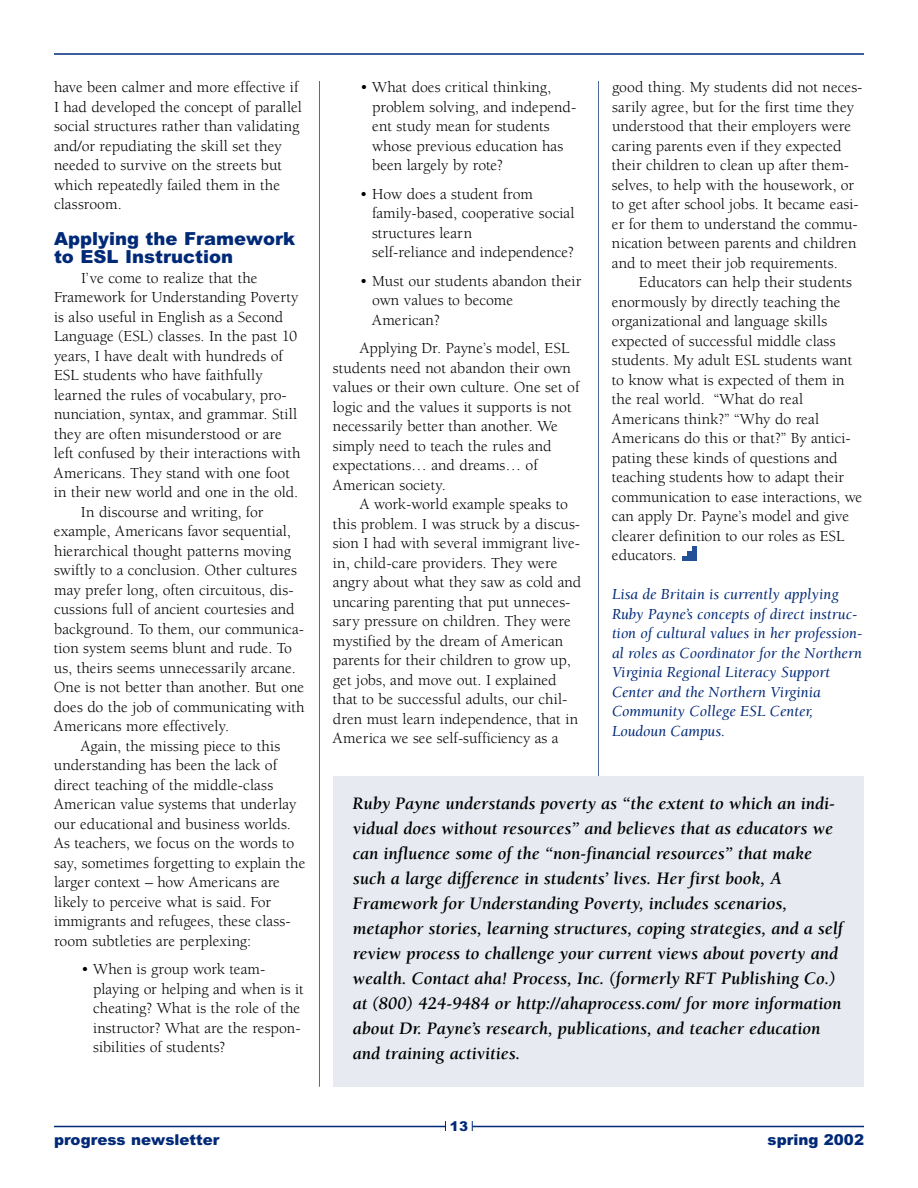
<style>
.page{position:relative;width:918px;height:1188px;background:#fff}
.page>*{position:absolute;margin:0;border:0;box-sizing:border-box;transform-origin:0 0}
.t1{font:italic 700 18px/25px "Berkeley";color:#000}
.t2{font:900 18px/18px "Arial";color:#002977}
.t3{font:15.75px/19.5px "Berkeley";color:#000}
.t4{font:italic 15.75px/19.5px "Berkeley";color:#002977}
.t5{font:900 15px "Arial";color:#002977}
.t6{font:900 13.5px "Arial";color:#002977}
</style>
<div class="page">
<hr style="left:598px;top:81px;width:1px;height:1006px;background:#4d6a9f">
<div style="left:333px;top:776px;width:531px;height:311px;background:#e7ebf1"></div>
<svg style="left:683px;top:546px;width:14px;height:15px"></svg>
<hr style="left:319px;top:81px;width:1px;height:1006px;background:#4d6a9f">
<hr style="left:54px;top:1126px;width:391px;height:1px;background:#002977">
<hr style="left:54px;top:53px;width:810px;height:2px;background:#002977">
<hr style="left:472px;top:1126px;width:392px;height:1px;background:#002977">
<p class="t3" style="left:54px;top:79px;width:249px">have been calmer and more effective if I had developed the concept of parallel social structures rather than validating and/or repudiating the skill set they needed to survive on the streets but which repeatedly failed them in the classroom.</p>
<p class="t2" style="left:54px;top:232px;width:243px">Applying the Framework to ESL Instruction</p>
<p class="t3" style="left:81px;top:269px;width:178px">I’ve come to realize that the</p>
<p class="t3" style="left:54px;top:289px;width:246px">Framework for Understanding Poverty</p>
<p class="t3" style="left:54px;top:308px;width:231px">is also useful in English as a Second</p>
<p class="t3" style="left:54px;top:328px;width:245px">Language (ESL) classes. In the past 10</p>
<p class="t3" style="left:54px;top:347px;width:230px">years, I have dealt with hundreds of</p>
<p class="t3" style="left:54px;top:367px;width:210px">ESL students who have faithfully</p>
<p class="t3" style="left:54px;top:386px;width:234px">learned the rules of vocabulary, pro-</p>
<p class="t3" style="left:54px;top:406px;width:245px">nunciation, syntax, and grammar. Still</p>
<p class="t3" style="left:54px;top:425px;width:229px">they are often misunderstood or are</p>
<p class="t3" style="left:54px;top:445px;width:248px">left confused by their interactions with</p>
<p class="t3" style="left:54px;top:464px;width:238px">Americans. They stand with one foot</p>
<p class="t3" style="left:54px;top:484px;width:246px">in their new world and one in the old.</p>
<p class="t3" style="left:81px;top:503px;width:184px">In discourse and writing, for</p>
<p class="t3" style="left:54px;top:523px;width:239px">example, Americans favor sequential,</p>
<p class="t3" style="left:54px;top:542px;width:239px">hierarchical thought patterns moving</p>
<p class="t3" style="left:54px;top:562px;width:244px">swiftly to a conclusion. Other cultures</p>
<p class="t3" style="left:54px;top:581px;width:241px">may prefer long, often circuitous, dis-</p>
<p class="t3" style="left:54px;top:601px;width:242px">cussions full of ancient courtesies and</p>
<p class="t3" style="left:54px;top:620px;width:252px">background. To them, our communica-</p>
<p class="t3" style="left:54px;top:640px;width:240px">tion system seems blunt and rude. To</p>
<p class="t3" style="left:54px;top:659px;width:243px">us, theirs seems unnecessarily arcane.</p>
<p class="t3" style="left:54px;top:679px;width:252px">One is not better than another. But one</p>
<p class="t3" style="left:54px;top:698px;width:252px">does do the job of communicating with</p>
<p class="t3" style="left:54px;top:718px;width:177px">Americans more effectively.</p>
<p class="t3" style="left:81px;top:737px;width:201px">Again, the missing piece to this</p>
<p class="t3" style="left:54px;top:757px;width:225px">understanding has been the lack of</p>
<p class="t3" style="left:54px;top:776px;width:221px">direct teaching of the middle-class</p>
<p class="t3" style="left:54px;top:796px;width:244px">American value systems that underlay</p>
<p class="t3" style="left:54px;top:815px;width:239px">our educational and business worlds.</p>
<p class="t3" style="left:54px;top:835px;width:242px">As teachers, we focus on the words to</p>
<p class="t3" style="left:54px;top:854px;width:253px">say, sometimes forgetting to explain the</p>
<p class="t3" style="left:54px;top:874px;width:228px">larger context – how Americans are</p>
<p class="t3" style="left:54px;top:893px;width:219px">likely to perceive what is said. For</p>
<p class="t3" style="left:54px;top:913px;width:238px">immigrants and refugees, these class-</p>
<p class="t3" style="left:54px;top:932px;width:199px">room subtleties are perplexing:</p>
<p class="t3" style="left:93px;top:961px;width:212px;text-indent:-12px">• When is group work team&shy;playing or helping and when is it cheating? What is the role of the instructor? What are the respon&shy;sibilities of students?</p>
<p class="t3" style="left:372px;top:79px;width:206px;text-indent:-12px">• What does critical thinking, problem solving, and independ&shy;ent study mean for students whose previous education has been largely by rote?</p>
<p class="t3" style="left:372px;top:185px;width:204px;text-indent:-12px">• How does a student from family-based, cooperative social structures learn<br>self-reliance and independence?</p>
<p class="t3" style="left:372px;top:272px;width:211px;text-indent:-12px">• Must our students abandon their own values to become<br>American?</p>
<p class="t3" style="left:333px;top:340px;width:248px;text-indent:27px">Applying Dr. Payne’s model, ESL students need not abandon their own values or their own culture. One set of logic and the values it supports is not necessarily better than another. We simply need to teach the rules and expectations… and dreams… of<br>American society.</p>
<p class="t3" style="left:333px;top:496px;width:250px;text-indent:27px">A work-world example speaks to this problem. I was struck by a discus&shy;sion I had with several immigrant live&shy;in, child-care providers. They were angry about what they saw as cold and uncaring parenting that put unneces&shy;sary pressure on children. They were mystified by the dream of American parents for their children to grow up, get jobs, and move out. I explained that to be successful adults, our chil&shy;dren must learn independence, that in America we see self-sufficiency as a</p>
<p class="t3" style="left:612px;top:79px;width:252px">good thing. My students did not neces&shy;sarily agree, but for the first time they understood that their employers were caring parents even if they expected their children to clean up after them&shy;selves, to help with the housework, or to get after school jobs. It became easi&shy;er for them to understand the commu&shy;nication between parents and children and to meet their job requirements.</p>
<p class="t3" style="left:612px;top:274px;width:252px;text-indent:27px">Educators can help their students enormously by directly teaching the organizational and language skills expected of successful middle class students. My adult ESL students want to know what is expected of them in the real world. “What do real Americans think?” “Why do real Americans do this or that?” By antici&shy;pating these kinds of questions and teaching students how to adapt their communication to ease interactions, we can apply Dr. Payne’s model and give clearer definition to our roles as ESL educators.</p>
<p class="t4" style="left:612px;top:586px;width:252px">Lisa de Britain is currently applying Ruby Payne’s concepts of direct instruc&shy;tion of cultural values in her profession&shy;al roles as Coordinator for the Northern Virginia Regional Literacy Support Center and the Northern Virginia Community College ESL Center, Loudoun Campus.</p>
<p class="t1" style="left:353px;top:792px;width:492px">Ruby Payne understands poverty as “the extent to which an indi&shy;vidual does without resources” and believes that as educators we can influence some of the “non-financial resources” that make such a large difference in students’ lives. Her first book, A Framework for Understanding Poverty, includes scenarios, metaphor stories, learning structures, coping strategies, and a self review process to challenge your current views about poverty and wealth. Contact aha! Process, Inc. (formerly RFT Publishing Co.) at (800) 424-9484 or http://ahaprocess.com/ for more information about Dr. Payne’s research, publications, and teacher education and training activities.</p>
<p class="t6" style="left:450px;top:1121px;width:20px">13</p>
<p class="t5" style="left:54px;top:1134px;width:167px">progress newsletter</p>
<p class="t5" style="left:768px;top:1134px;width:98px">spring 2002</p>
</div>
